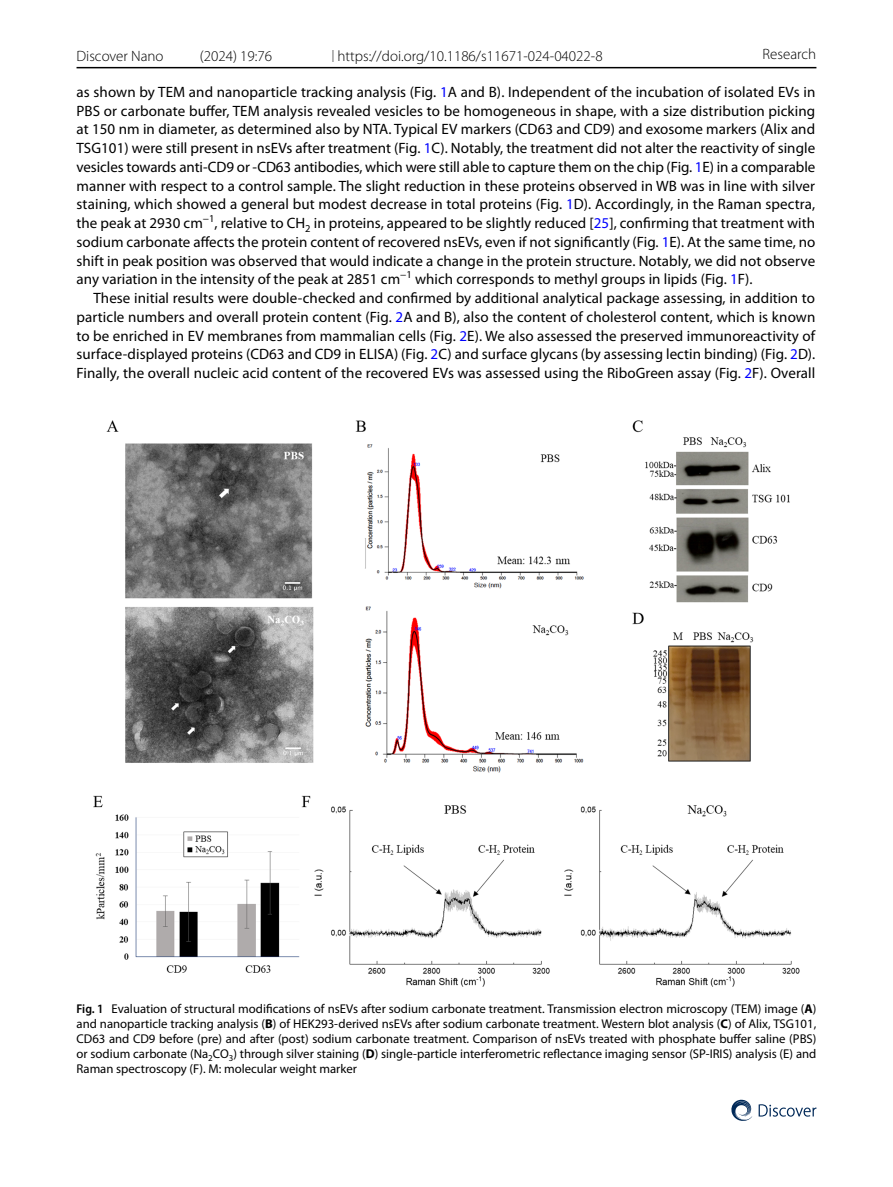
<style>
.page{position:relative;width:893px;height:1187px;background:#fff}
.page>*{position:absolute;margin:0;border:0;box-sizing:border-box;transform-origin:0 0}
.t1{font:15px/18.8px "Myriad Pro";letter-spacing:.005em;color:#000;text-align:justify}
.t2{font:300 15px "Myriad Pro";color:#000}
.t3{font:12.75px/15px "Myriad Pro";color:#000;text-align:justify}
.s1{font-size:12px}
.s2{color:#00f}
.s3{font-weight:600;font-stretch:semi-condensed}
.s4{font-weight:700}
</style>
<div class="page">
<hr style="left:77px;top:67px;width:739px;height:1px;background:#000">
<svg style="left:731px;top:1099px;width:21px;height:21px"></svg>
<svg style="left:759px;top:1104px;width:57px;height:12px"></svg>
<img style="left:94px;top:420px;width:705px;height:566px">
<p class="t2" style="left:77px;top:47px;width:89px">Discover Nano</p>
<p class="t2" style="left:200px;top:47px;width:74px">(2024) 19:76</p>
<p class="t2" style="left:332px;top:47px;width:273px"><span class="s1">|</span> https://doi.org/10.1186/s11671-024-04022-8</p>
<p class="t2" style="left:763px;top:46px;width:55px">Research</p>
<p class="t1" style="left:77px;top:82px;width:740px">as shown by TEM and nanoparticle tracking analysis (Fig. <span class="s2">1</span>A and B). Independent of the incubation of isolated EVs in PBS or carbonate buffer, TEM analysis revealed vesicles to be homogeneous in shape, with a size distribution picking at 150 nm in diameter, as determined also by NTA. Typical EV markers (CD63 and CD9) and exosome markers (Alix and TSG101) were still present in nsEVs after treatment (Fig. <span class="s2">1</span>C). Notably, the treatment did not alter the reactivity of single vesicles towards anti-CD9 or -CD63 antibodies, which were still able to capture them on the chip (Fig. <span class="s2">1</span>E) in a comparable manner with respect to a control sample. The slight reduction in these proteins observed in WB was in line with silver staining, which showed a general but modest decrease in total proteins (Fig. <span class="s2">1</span>D). Accordingly, in the Raman spectra, the peak at 2930 cm<sup>−1</sup>, relative to CH<sub>2</sub> in proteins, appeared to be slightly reduced [<span class="s2">25</span>], confirming that treatment with sodium carbonate affects the protein content of recovered nsEVs, even if not significantly (Fig. <span class="s2">1</span>E). At the same time, no shift in peak position was observed that would indicate a change in the protein structure. Notably, we did not observe any variation in the intensity of the peak at 2851 cm<sup>−1</sup> which corresponds to methyl groups in lipids (Fig. <span class="s2">1</span>F).</p>
<p class="t1" style="left:77px;top:288px;width:740px;text-indent:17px">These initial results were double-checked and confirmed by additional analytical package assessing, in addition to particle numbers and overall protein content (Fig. <span class="s2">2</span>A and B), also the content of cholesterol content, which is known to be enriched in EV membranes from mammalian cells (Fig. <span class="s2">2</span>E). We also assessed the preserved immunoreactivity of surface-displayed proteins (CD63 and CD9 in ELISA) (Fig. <span class="s2">2</span>C) and surface glycans (by assessing lectin binding) (Fig. <span class="s2">2</span>D).<br>Finally, the overall nucleic acid content of the recovered EVs was assessed using the RiboGreen assay (Fig. <span class="s2">2</span>F). Overall</p>
<p class="t3" style="left:77px;top:1000px;width:741px"><span class="s3">Fig. 1</span> Evaluation of structural modifications of nsEVs after sodium carbonate treatment. Transmission electron microscopy (TEM) image (<span class="s4">A</span>) and nanoparticle tracking analysis (<span class="s4">B</span>) of HEK293-derived nsEVs after sodium carbonate treatment. Western blot analysis (<span class="s4">C</span>) of Alix, TSG101, CD63 and CD9 before (pre) and after (post) sodium carbonate treatment. Comparison of nsEVs treated with phosphate buffer saline (PBS) or sodium carbonate (Na<sub>2</sub>CO<sub>3</sub>) through silver staining (<span class="s4">D</span>) single-particle interferometric reflectance imaging sensor (SP-IRIS) analysis (E) and Raman spectroscopy (F). M: molecular weight marker</p>
</div>
